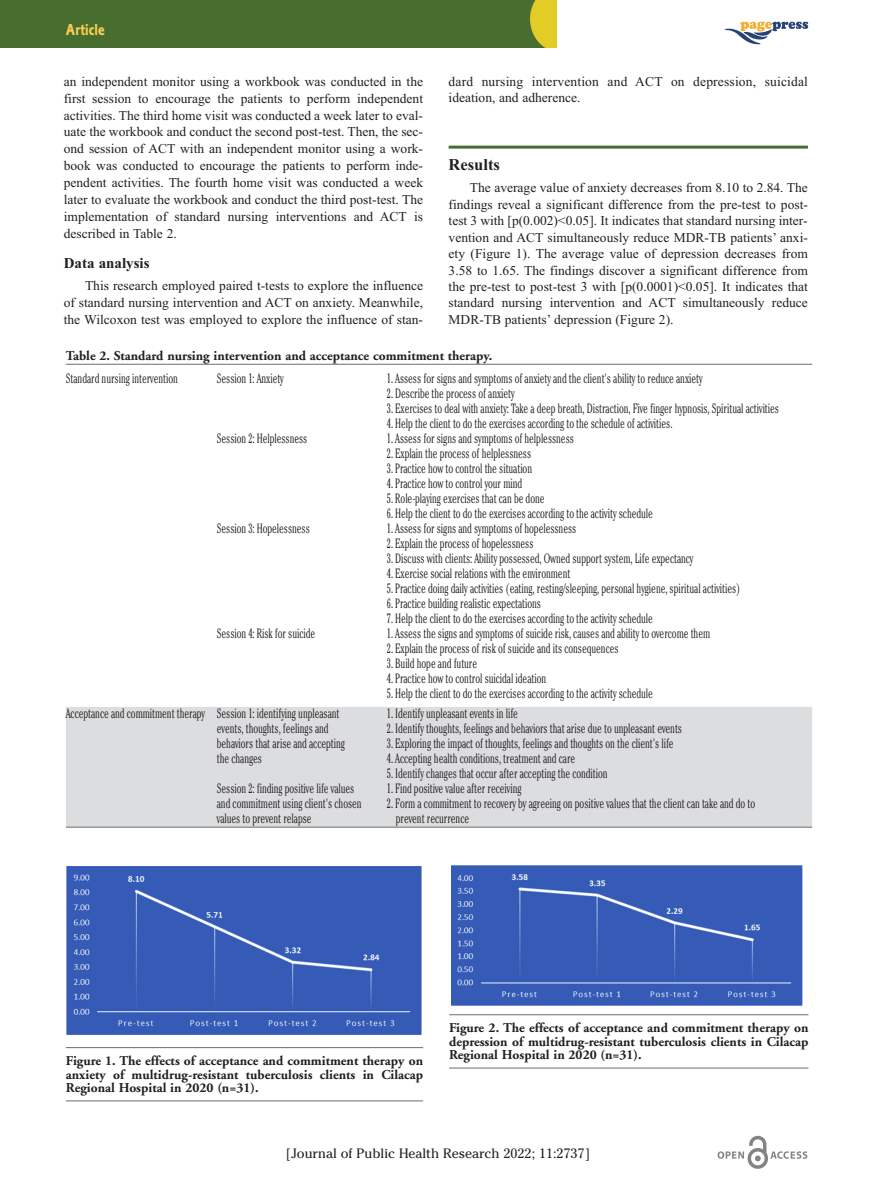
<style>
.page{position:relative;width:893px;height:1191px;background:#fff}
.page>*{position:absolute;margin:0;border:0;box-sizing:border-box;transform-origin:0 0}
.t1{font:700 16.5px "Times New Roman";color:#231f20}
.t2{font:16.5px "Corinthian Bold Condensed Plain";color:#f9cc53}
.t3{font:700 15px "Times New Roman";color:#231f20}
.t4{font:300 condensed 13.5px "Cheltenham";letter-spacing:-.01em;color:#231f20;scale:.8 1}
.t5{font:13.5px/16.8px "Times New Roman";color:#231f20;text-align:justify}
.t6{font:700 13.5px/13.5px "Adobe Garamond";color:#231f20;text-align:justify}
.t7{font:13.5px "Cheltenham";color:#231f20}
</style>
<div class="page">
<hr style="left:449px;top:146px;width:359px;height:3px;background:#486d30">
<img style="left:717px;top:1135px;width:91px;height:34px">
<div style="left:0;top:0;width:556px;height:48px;background:#476d2f"></div>
<img style="left:724px;top:21px;width:85px;height:23px">
<hr style="left:66px;top:364px;width:746px;height:1px;background:#6c6d70">
<div style="left:66px;top:707px;width:746px;height:15px;background:#dcdddf"></div>
<div style="left:66px;top:722px;width:746px;height:15px;background:#dcdddf"></div>
<div style="left:66px;top:737px;width:746px;height:15px;background:#dcdddf"></div>
<div style="left:66px;top:752px;width:746px;height:15px;background:#dcdddf"></div>
<div style="left:66px;top:767px;width:746px;height:15px;background:#dcdddf"></div>
<div style="left:66px;top:782px;width:746px;height:15px;background:#dcdddf"></div>
<div style="left:66px;top:797px;width:746px;height:15px;background:#dcdddf"></div>
<div style="left:66px;top:812px;width:746px;height:15px;background:#dcdddf"></div>
<hr style="left:66px;top:827px;width:746px;height:1px;background:#6c6d70">
<hr style="left:449px;top:1014px;width:359px;height:1px;background:#6c6d70">
<hr style="left:449px;top:1067px;width:359px;height:1px;background:#6c6d70">
<img style="left:451px;top:865px;width:351px;height:140px">
<hr style="left:66px;top:1047px;width:357px;height:1px;background:#6c6d70">
<hr style="left:66px;top:1100px;width:357px;height:1px;background:#6c6d70">
<img style="left:66px;top:866px;width:356px;height:169px">
<p class="t2" style="left:66px;top:24px;width:40px">Article</p>
<p class="t5" style="left:64px;top:73px;width:361px">an independent monitor using a workbook was conducted in the first session to encourage the patients to perform independent activities. The third home visit was conducted a week later to eval&shy;uate the workbook and conduct the second post-test. Then, the sec&shy;ond session of ACT with an independent monitor using a work&shy;book was conducted to encourage the patients to perform inde&shy;pendent activities. The fourth home visit was conducted a week later to evaluate the workbook and conduct the third post-test. The implementation of standard nursing interventions and ACT is described in Table 2.</p>
<p class="t3" style="left:64px;top:254px;width:87px">Data analysis</p>
<p class="t5" style="left:64px;top:277px;width:361px;text-indent:21px">This research employed paired t-tests to explore the influence of standard nursing intervention and ACT on anxiety. Meanwhile, the Wilcoxon test was employed to explore the influence of stan-</p>
<p class="t5" style="left:449px;top:73px;width:361px;line-height:16.4px">dard nursing intervention and ACT on depression, suicidal ideation, and adherence.</p>
<p class="t1" style="left:449px;top:154px;width:53px">Results</p>
<p class="t5" style="left:449px;top:179px;width:361px;line-height:16.4px;text-indent:21px">The average value of anxiety decreases from 8.10 to 2.84. The findings reveal a significant difference from the pre-test to post&shy;test 3 with [p(0.002)&lt;0.05]. It indicates that standard nursing inter&shy;vention and ACT simultaneously reduce MDR-TB patients’ anxi&shy;ety (Figure 1). The average value of depression decreases from 3.58 to 1.65. The findings discover a significant difference from the pre-test to post-test 3 with [p(0.0001)&lt;0.05]. It indicates that standard nursing intervention and ACT simultaneously reduce MDR-TB patients’ depression (Figure 2).</p>
<p class="t6" style="left:66px;top:350px;width:428px">Table 2. Standard nursing intervention and acceptance commitment therapy.</p>
<p class="t4" style="left:66px;top:374px;width:141px">Standard nursing intervention</p>
<p class="t4" style="left:217px;top:374px;width:85px">Session 1: Anxiety</p>
<p class="t4" style="left:387px;top:374px;width:396px">1. Assess for signs and symptoms of anxiety and the client's ability to reduce anxiety</p>
<p class="t4" style="left:387px;top:389px;width:161px">2. Describe the process of anxiety</p>
<p class="t4" style="left:387px;top:404px;width:492px">3. Exercises to deal with anxiety: Take a deep breath, Distraction, Five finger hypnosis, Spiritual activities</p>
<p class="t4" style="left:387px;top:419px;width:358px">4. Help the client to do the exercises according to the schedule of activities.</p>
<p class="t4" style="left:217px;top:434px;width:115px">Session 2: Helplessness</p>
<p class="t4" style="left:387px;top:434px;width:235px">1. Assess for signs and symptoms of helplessness</p>
<p class="t4" style="left:387px;top:449px;width:182px">2. Explain the process of helplessness</p>
<p class="t4" style="left:387px;top:464px;width:183px">3. Practice how to control the situation</p>
<p class="t4" style="left:387px;top:479px;width:171px">4. Practice how to control your mind</p>
<p class="t4" style="left:387px;top:494px;width:199px">5. Role-playing exercises that can be done</p>
<p class="t4" style="left:387px;top:509px;width:334px">6. Help the client to do the exercises according to the activity schedule</p>
<p class="t4" style="left:217px;top:524px;width:118px">Session 3: Hopelessness</p>
<p class="t4" style="left:387px;top:524px;width:238px">1. Assess for signs and symptoms of hopelessness</p>
<p class="t4" style="left:387px;top:539px;width:185px">2. Explain the process of hopelessness</p>
<p class="t4" style="left:387px;top:554px;width:385px">3. Discuss with clients: Ability possessed, Owned support system, Life expectancy</p>
<p class="t4" style="left:387px;top:569px;width:231px">4. Exercise social relations with the environment</p>
<p class="t4" style="left:387px;top:584px;width:443px">5. Practice doing daily activities (eating, resting/sleeping, personal hygiene, spiritual activities)</p>
<p class="t4" style="left:387px;top:599px;width:194px">6. Practice building realistic expectations</p>
<p class="t4" style="left:387px;top:614px;width:334px">7. Help the client to do the exercises according to the activity schedule</p>
<p class="t4" style="left:217px;top:629px;width:125px">Session 4: Risk for suicide</p>
<p class="t4" style="left:387px;top:629px;width:406px">1. Assess the signs and symptoms of suicide risk, causes and ability to overcome them</p>
<p class="t4" style="left:387px;top:644px;width:291px">2. Explain the process of risk of suicide and its consequences</p>
<p class="t4" style="left:387px;top:659px;width:114px">3. Build hope and future</p>
<p class="t4" style="left:387px;top:674px;width:201px">4. Practice how to control suicidal ideation</p>
<p class="t4" style="left:387px;top:689px;width:334px">5. Help the client to do the exercises according to the activity schedule</p>
<p class="t4" style="left:66px;top:708px;width:344px">Acceptance and commitment therapy Session 1: identifying unpleasant</p>
<p class="t4" style="left:387px;top:708px;width:165px">1. Identify unpleasant events in life</p>
<p class="t4" style="left:217px;top:723px;width:141px">events, thoughts, feelings and</p>
<p class="t4" style="left:387px;top:723px;width:370px">2. Identify thoughts, feelings and behaviors that arise due to unpleasant events</p>
<p class="t4" style="left:217px;top:738px;width:162px">behaviors that arise and accepting</p>
<p class="t4" style="left:387px;top:738px;width:360px">3. Exploring the impact of thoughts, feelings and thoughts on the client's life</p>
<p class="t4" style="left:217px;top:753px;width:58px">the changes</p>
<p class="t4" style="left:387px;top:753px;width:237px">4. Accepting health conditions, treatment and care</p>
<p class="t4" style="left:387px;top:768px;width:277px">5. Identify changes that occur after accepting the condition</p>
<p class="t4" style="left:217px;top:783px;width:173px">Session 2: finding positive life values</p>
<p class="t4" style="left:387px;top:783px;width:170px">1. Find positive value after receiving</p>
<p class="t4" style="left:217px;top:798px;width:183px">and commitment using client's chosen</p>
<p class="t4" style="left:387px;top:798px;width:462px">2. Form a commitment to recovery by agreeing on positive values that the client can take and do to</p>
<p class="t4" style="left:217px;top:813px;width:120px">values to prevent relapse</p>
<p class="t4" style="left:396px;top:813px;width:93px">prevent recurrence</p>
<p class="t6" style="left:66px;top:1055px;width:359px">Figure 1. The effects of acceptance and commitment therapy on anxiety of multidrug-resistant tuberculosis clients in Cilacap Regional Hospital in 2020 (n=31).</p>
<p class="t6" style="left:449px;top:1022px;width:361px">Figure 2. The effects of acceptance and commitment therapy on depression of multidrug-resistant tuberculosis clients in Cilacap Regional Hospital in 2020 (n=31).</p>
<p class="t7" style="left:286px;top:1145px;width:306px">[Journal of Public Health Research 2022; 11:2737]</p>
</div>
